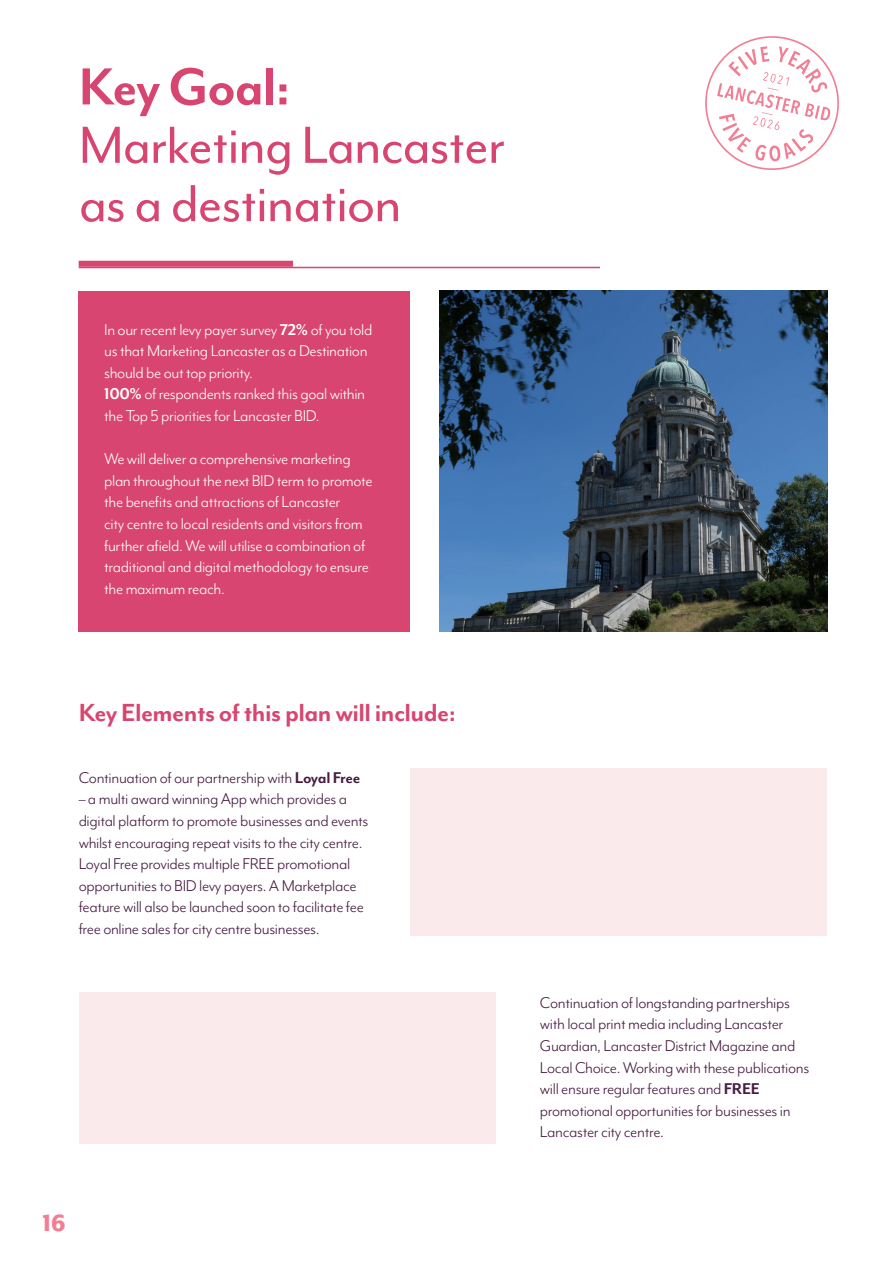
<style>
.page{position:relative;width:893px;height:1263px;background:#fff}
.page>*{position:absolute;margin:0;border:0;box-sizing:border-box;transform-origin:0 0}
.t1{font:60px "Mr Eaves Mod OT";letter-spacing:-.02em;color:#d74570}
.t2{font:700 60px "Mr Eaves Mod OT";letter-spacing:-.02em;color:#d74570}
.t3{font:700 28.5px "Mr Eaves Mod OT";letter-spacing:-.02em;color:#d74570}
.t4{font:800 27px "Mr Eaves Mod OT";color:#f27e94}
.t5{font:18px/21.6px "Mr Eaves Mod OT";letter-spacing:-.02em;color:#461c42}
.t6{font:18px/21.6px "Mr Eaves Mod OT";letter-spacing:-.02em;color:#fff}
.s1{font-weight:700}
</style>
<div class="page">
<div style="left:78px;top:290px;width:332px;height:341px;background:#d74570"></div>
<hr style="left:79px;top:267px;width:521px;height:1px;background:#d74570">
<div style="left:79px;top:261px;width:214px;height:6px;background:#d74570"></div>
<img style="left:439px;top:290px;width:388px;height:341px">
<div style="left:410px;top:767px;width:417px;height:168px;background:#faeaec"></div>
<div style="left:79px;top:992px;width:416px;height:152px;background:#faeaec"></div>
<svg style="left:705px;top:36px;width:134px;height:134px"></svg>
<p class="t2" style="left:79px;top:54px;width:213px">Key Goal:</p>
<p class="t1" style="left:79px;top:112px;width:428px">Marketing Lancaster</p>
<p class="t1" style="left:79px;top:171px;width:325px">as a destination</p>
<p class="t6" style="left:104px;top:319px;width:270px">In our recent levy payer survey <span class="s1">72%</span> of you told us that Marketing Lancaster as a Destination should be out top priority.</p>
<p class="t6" style="left:104px;top:383px;width:263px"><span class="s1">100%</span> of respondents ranked this goal within the Top 5 priorities for Lancaster BID.</p>
<p class="t6" style="left:104px;top:448px;width:270px">We will deliver a comprehensive marketing plan throughout the next BID term to promote the benefits and attractions of Lancaster<br>city centre to local residents and visitors from further afield. We will utilise a combination of traditional and digital methodology to ensure the maximum reach.</p>
<p class="t3" style="left:79px;top:697px;width:379px">Key Elements of this plan will include:</p>
<p class="t5" style="left:79px;top:767px;width:283px">Continuation of our partnership with <span class="s1">Loyal Free</span></p>
<p class="t5" style="left:79px;top:788px;width:291px">– a multi award winning App which provides a digital platform to promote businesses and events whilst encouraging repeat visits to the city centre.<br>Loyal Free provides multiple FREE promotional opportunities to BID levy payers. A Marketplace feature will also be launched soon to facilitate fee free online sales for city centre businesses.</p>
<h3 class="t4" style="left:42px;top:1209px;width:25px">16</h3>
<p class="t5" style="left:540px;top:992px;width:271px">Continuation of longstanding partnerships with local print media including Lancaster Guardian, Lancaster District Magazine and Local Choice. Working with these publications will ensure regular features and <span class="s1">FREE </span>promotional opportunities for businesses in Lancaster city centre.</p>
</div>
